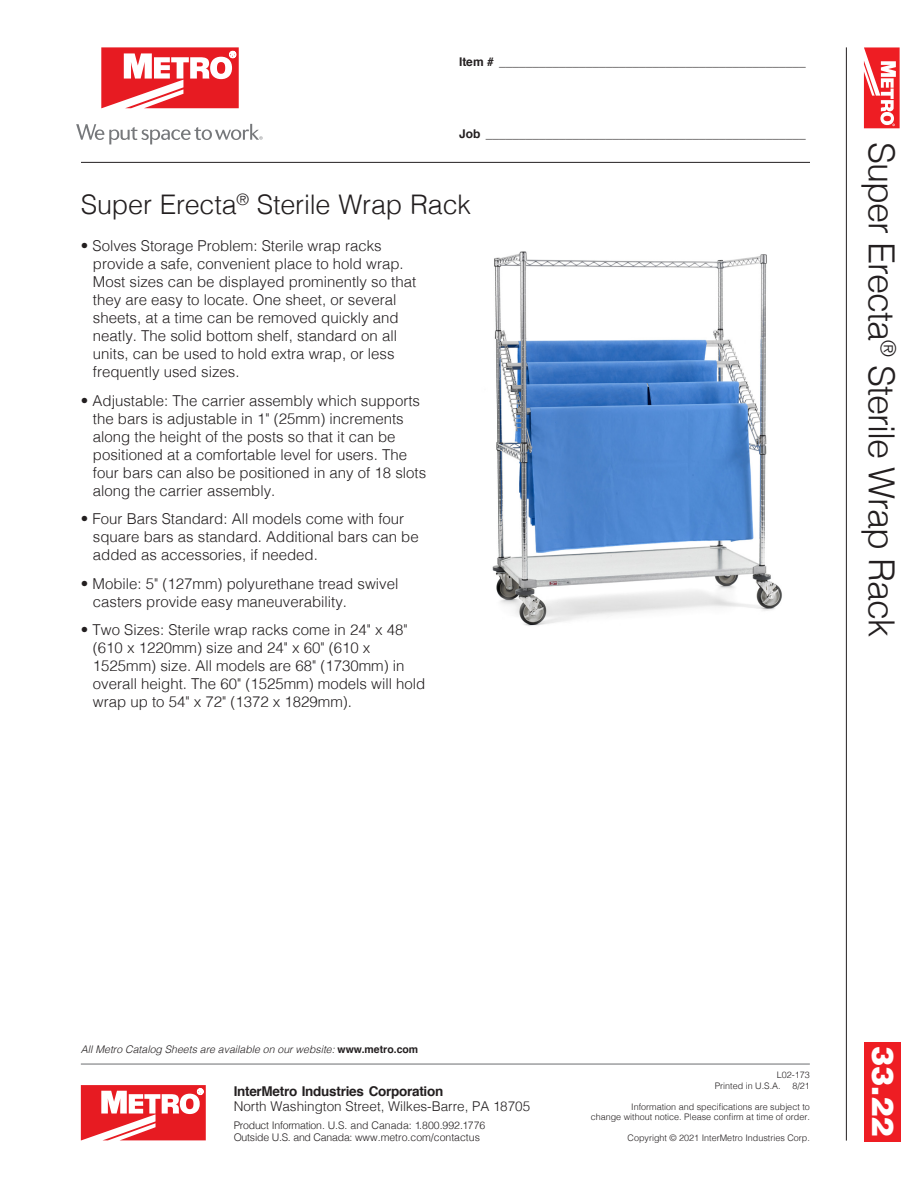
<style>
.page{position:relative;width:918px;height:1188px;background:#fff}
.page>*{position:absolute;margin:0;border:0;box-sizing:border-box;transform-origin:0 0}
.t1{font:300 36px "Helvetica";letter-spacing:-.03em;color:#231f20}
.t2{font:900 30px "Helvetica";color:#fff}
.HEADLINE_18pt{font:300 27px "Helvetica";letter-spacing:-.01em;color:#231f20}
.t3{font:300 15px/18px "Helvetica";color:#231f20}
.t4{font:300 13.5px "Helvetica";color:#231f20}
.t5{font:700 13.5px "Helvetica";letter-spacing:-.02em;color:#231f20}
.t6{font:700 12px "Helvetica";color:#231f20}
.t7{font:italic 300 10.5px "Helvetica";color:#231f20}
.t8{font:300 10.5px "Helvetica";letter-spacing:-.02em;color:#231f20}
.t9{font:300 10.5px "Helvetica";color:#231f20}
.t10{font:300 9px "Helvetica";color:#231f20}
.s1{font-weight:700;font-style:normal}
</style>
<div class="page">
<img style="left:492px;top:222px;width:354px;height:433px">
<hr style="left:81px;top:162px;width:729px;height:1px;background:#231f20">
<hr style="left:846px;top:47px;width:1px;height:1094px;background:#231f20">
<div style="left:864px;top:1042px;width:37px;height:100px;background:#ee1d23"></div>
<svg style="left:864px;top:47px;width:36px;height:81px"></svg>
<svg style="left:101px;top:47px;width:138px;height:61px"></svg>
<svg style="left:76px;top:124px;width:187px;height:20px"></svg>
<svg style="left:81px;top:1085px;width:125px;height:55px"></svg>
<hr style="left:81px;top:1064px;width:729px;height:1px;background:#6c6d70">
<p class="t6" style="left:459px;top:52px;width:348px">Item # ______________________________________________</p>
<p class="t6" style="left:459px;top:124px;width:348px">Job ________________________________________________</p>
<p class="HEADLINE_18pt" style="left:81px;top:181px;width:392px">Super Erecta<sup>®</sup> Sterile Wrap Rack</p>
<p class="t3" style="left:93px;top:236px;width:325px;text-indent:-12px">• Solves Storage Problem: Sterile wrap racks provide a safe, convenient place to hold wrap.<br>Most sizes can be displayed prominently so that they are easy to locate. One sheet, or several sheets, at a time can be removed quickly and neatly. The solid bottom shelf, standard on all units, can be used to hold extra wrap, or less frequently used sizes.</p>
<p class="t3" style="left:93px;top:391px;width:335px;text-indent:-12px">• Adjustable: The carrier assembly which supports the bars is adjustable in 1" (25mm) increments along the height of the posts so that it can be positioned at a comfortable level for users. The four bars can also be positioned in any of 18 slots along the carrier assembly.</p>
<p class="t3" style="left:93px;top:509px;width:327px;text-indent:-12px">• Four Bars Standard: All models come with four square bars as standard. Additional bars can be added as accessories, if needed.</p>
<p class="t3" style="left:93px;top:574px;width:307px;text-indent:-12px">• Mobile: 5" (127mm) polyurethane tread swivel casters provide easy maneuverability.</p>
<p class="t3" style="left:93px;top:620px;width:334px;text-indent:-12px">• Two Sizes: Sterile wrap racks come in 24" x 48" (610 x 1220mm) size and 24" x 60" (610 x 1525mm) size. All models are 68" (1730mm) in overall height. The 60" (1525mm) models will hold wrap up to 54" x 72" (1372 x 1829mm).</p>
<p class="t1" style="left:912px;top:142px;width:497px;rotate:90deg">Super Erecta<sup>®</sup> Sterile Wrap Rack</p>
<p class="t7" style="left:81px;top:1040px;width:339px">All Metro Catalog Sheets are available on our website: <span class="s1">www.metro.com</span></p>
<p class="t2" style="left:903px;top:1046px;width:92px;rotate:90deg">33.22</p>
<p class="t10" style="left:777px;top:1067px;width:35px">L02-173</p>
<p class="t10" style="left:715px;top:1078px;width:68px">Printed in U.S.A.</p>
<p class="t10" style="left:792px;top:1078px;width:19px">8/21</p>
<p class="t10" style="left:631px;top:1099px;width:180px">Information and specifications are subject to</p>
<p class="t10" style="left:591px;top:1109px;width:221px">change without notice. Please confirm at time of order.</p>
<p class="t10" style="left:628px;top:1130px;width:184px">Copyright © 2021 InterMetro Industries Corp.</p>
<p class="t5" style="left:234px;top:1080px;width:211px">InterMetro Industries Corporation</p>
<p class="t4" style="left:234px;top:1095px;width:298px">North Washington Street, Wilkes-Barre, PA 18705</p>
<p class="t8" style="left:234px;top:1116px;width:253px">Product Information. U.S. and Canada: 1.800.992.1776</p>
<p class="t9" style="left:234px;top:1128px;width:248px">Outside U.S. and Canada: www.metro.com/contactus</p>
</div>
